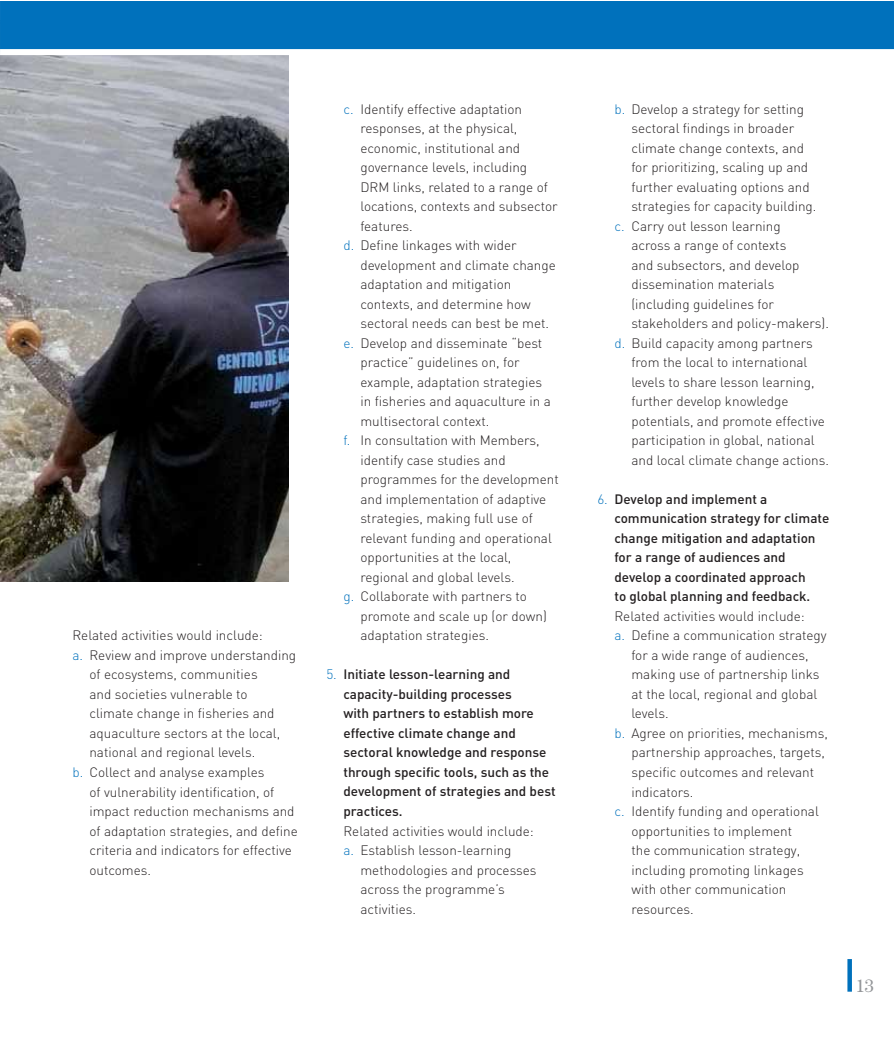
<style>
.page{position:relative;width:894px;height:1045px;background:#fff}
.page>*{position:absolute;margin:0;border:0;box-sizing:border-box;transform-origin:0 0}
.t1{font:18px "Century Std";color:#939598}
.t2{font:300 13.5px/19.5px "DIN";color:#231f20}
.t3{font:500 13.5px/19.5px "DIN";color:#231f20}
.s1{color:#0071bc}
.s2{font-weight:300;color:#0071bc}
</style>
<div class="page">
<img style="left:0;top:55px;width:288px;height:527px">
<svg style="left:847px;top:959px;width:4px;height:32px"></svg>
<div style="left:0;top:1px;width:893px;height:48px;background:#0071bc"></div>
<p class="t2" style="left:72px;top:627px;width:192px">Related activities would include:</p>
<p class="t2" style="left:72px;top:647px;width:225px"><span class="s1">a.</span> Review and improve understanding</p>
<p class="t2" style="left:89px;top:666px;width:170px">of ecosystems, communities</p>
<p class="t2" style="left:89px;top:686px;width:159px">and societies vulnerable to</p>
<p class="t2" style="left:89px;top:705px;width:187px">climate change in fisheries and</p>
<p class="t2" style="left:89px;top:725px;width:192px">aquaculture sectors at the local,</p>
<p class="t2" style="left:89px;top:744px;width:167px">national and regional levels.</p>
<p class="t2" style="left:72px;top:764px;width:193px"><span class="s1">b.</span> Collect and analyse examples</p>
<p class="t2" style="left:89px;top:783px;width:186px">of vulnerability identification, of</p>
<p class="t2" style="left:89px;top:803px;width:206px">impact reduction mechanisms and</p>
<p class="t2" style="left:89px;top:822px;width:210px">of adaptation strategies, and define</p>
<p class="t2" style="left:89px;top:842px;width:204px">criteria and indicators for effective</p>
<p class="t2" style="left:89px;top:861px;width:63px">outcomes.</p>
<p class="t2" style="left:343px;top:101px;width:180px"><span class="s1">c.</span> Identify effective adaptation</p>
<p class="t2" style="left:360px;top:120px;width:158px">responses, at the physical,</p>
<p class="t2" style="left:360px;top:140px;width:161px">economic, institutional and</p>
<p class="t2" style="left:360px;top:159px;width:168px">governance levels, including</p>
<p class="t2" style="left:360px;top:179px;width:189px">DRM links, related to a range of</p>
<p class="t2" style="left:360px;top:198px;width:199px">locations, contexts and subsector</p>
<p class="t2" style="left:360px;top:218px;width:54px">features.</p>
<p class="t2" style="left:343px;top:237px;width:175px"><span class="s1">d.</span> Define linkages with wider</p>
<p class="t2" style="left:360px;top:257px;width:197px">development and climate change</p>
<p class="t2" style="left:360px;top:276px;width:152px">adaptation and mitigation</p>
<p class="t2" style="left:360px;top:296px;width:172px">contexts, and determine how</p>
<p class="t2" style="left:360px;top:315px;width:190px">sectoral needs can best be met.</p>
<p class="t2" style="left:343px;top:335px;width:200px"><span class="s1">e.</span> Develop and disseminate “best</p>
<p class="t2" style="left:360px;top:354px;width:161px">practice” guidelines on, for</p>
<p class="t2" style="left:360px;top:374px;width:183px">example, adaptation strategies</p>
<p class="t2" style="left:360px;top:393px;width:192px">in fisheries and aquaculture in a</p>
<p class="t2" style="left:360px;top:413px;width:130px">multisectoral context.</p>
<p class="t2" style="left:343px;top:432px;width:198px"><span class="s1">f.</span> In consultation with Members,</p>
<p class="t2" style="left:360px;top:452px;width:147px">identify case studies and</p>
<p class="t2" style="left:360px;top:471px;width:200px">programmes for the development</p>
<p class="t2" style="left:360px;top:491px;width:187px">and implementation of adaptive</p>
<p class="t2" style="left:360px;top:510px;width:174px">strategies, making full use of</p>
<p class="t2" style="left:360px;top:530px;width:193px">relevant funding and operational</p>
<p class="t2" style="left:360px;top:549px;width:152px">opportunities at the local,</p>
<p class="t2" style="left:360px;top:569px;width:156px">regional and global levels.</p>
<p class="t2" style="left:343px;top:588px;width:185px"><span class="s1">g.</span> Collaborate with partners to</p>
<p class="t2" style="left:360px;top:608px;width:188px">promote and scale up (or down)</p>
<p class="t2" style="left:360px;top:627px;width:130px">adaptation strategies.</p>
<p class="t3" style="left:343px;top:666px;width:214px;text-indent:-17px"><span class="s2">5.</span> Initiate lesson-learning and capacity-building processes<br>with partners to establish more effective climate change and sectoral knowledge and response through specific tools, such as the development of strategies and best practices.</p>
<p class="t2" style="left:343px;top:822px;width:192px">Related activities would include: <span class="s1">a.</span> Establish lesson-learning</p>
<p class="t2" style="left:360px;top:861px;width:177px">methodologies and processes across the programme’s activities.</p>
<p class="t2" style="left:614px;top:101px;width:191px"><span class="s1">b.</span> Develop a strategy for setting</p>
<p class="t2" style="left:631px;top:120px;width:164px">sectoral findings in broader</p>
<p class="t2" style="left:631px;top:140px;width:174px">climate change contexts, and</p>
<p class="t2" style="left:631px;top:159px;width:178px">for prioritizing, scaling up and</p>
<p class="t2" style="left:631px;top:179px;width:180px">further evaluating options and</p>
<p class="t2" style="left:631px;top:198px;width:186px">strategies for capacity building.</p>
<p class="t2" style="left:614px;top:218px;width:168px"><span class="s1">c.</span> Carry out lesson learning</p>
<p class="t2" style="left:631px;top:237px;width:156px">across a range of contexts</p>
<p class="t2" style="left:631px;top:257px;width:169px">and subsectors, and develop</p>
<p class="t2" style="left:631px;top:276px;width:144px">dissemination materials</p>
<p class="t2" style="left:631px;top:296px;width:144px">(including guidelines for</p>
<p class="t2" style="left:631px;top:315px;width:199px">stakeholders and policy-makers).</p>
<p class="t2" style="left:614px;top:335px;width:200px"><span class="s1">d.</span> Build capacity among partners</p>
<p class="t2" style="left:631px;top:354px;width:177px">from the local to international</p>
<p class="t2" style="left:631px;top:374px;width:184px">levels to share lesson learning,</p>
<p class="t2" style="left:631px;top:393px;width:159px">further develop knowledge</p>
<p class="t2" style="left:631px;top:413px;width:195px">potentials, and promote effective</p>
<p class="t2" style="left:631px;top:432px;width:185px">participation in global, national</p>
<p class="t2" style="left:631px;top:452px;width:199px">and local climate change actions.</p>
<p class="t3" style="left:614px;top:491px;width:216px;text-indent:-17px"><span class="s2">6.</span> Develop and implement a communication strategy for climate change mitigation and adaptation for a range of audiences and develop a coordinated approach<br>to global planning and feedback.</p>
<p class="t2" style="left:614px;top:608px;width:192px">Related activities would include:</p>
<p class="t2" style="left:614px;top:627px;width:213px"><span class="s1">a.</span> Define a communication strategy</p>
<p class="t2" style="left:631px;top:647px;width:179px">for a wide range of audiences,</p>
<p class="t2" style="left:631px;top:666px;width:190px">making use of partnership links</p>
<p class="t2" style="left:631px;top:686px;width:187px">at the local, regional and global</p>
<p class="t2" style="left:631px;top:705px;width:39px">levels.</p>
<p class="t2" style="left:614px;top:725px;width:215px"><span class="s1">b.</span> Agree on priorities, mechanisms,</p>
<p class="t2" style="left:631px;top:744px;width:195px">partnership approaches, targets,</p>
<p class="t2" style="left:631px;top:764px;width:184px">specific outcomes and relevant</p>
<p class="t2" style="left:631px;top:783px;width:63px">indicators.</p>
<p class="t2" style="left:614px;top:803px;width:206px"><span class="s1">c.</span> Identify funding and operational</p>
<p class="t2" style="left:631px;top:822px;width:162px">opportunities to implement</p>
<p class="t2" style="left:631px;top:842px;width:170px">the communication strategy,</p>
<p class="t2" style="left:631px;top:861px;width:174px">including promoting linkages</p>
<p class="t2" style="left:631px;top:881px;width:156px">with other communication</p>
<p class="t2" style="left:631px;top:900px;width:64px">resources.</p>
<h1 class="t1" style="left:855px;top:974px;width:19px">13</h1>
</div>
